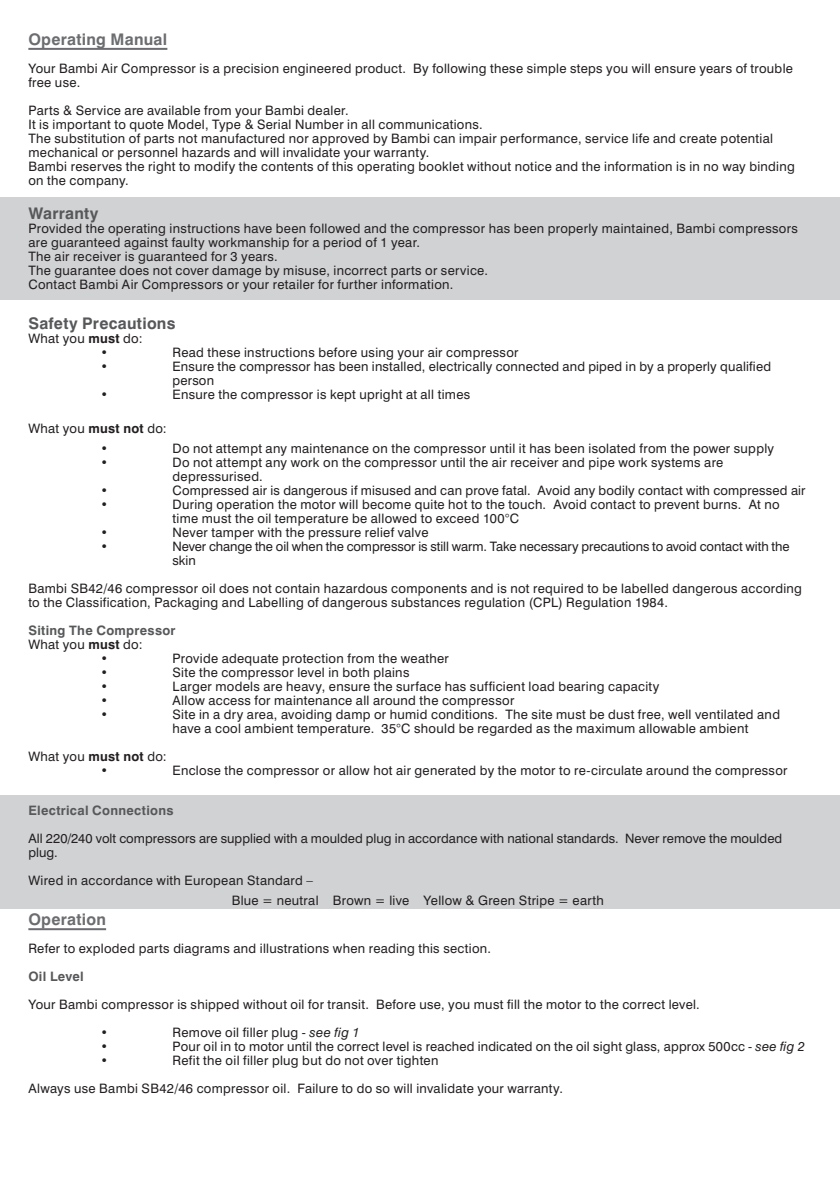
<style>
.page{position:relative;width:840px;height:1191px;background:#fff}
.page>*{position:absolute;margin:0;border:0;box-sizing:border-box;transform-origin:0 0}
.t1{font:700 16px "Swiss 721 BT";letter-spacing:.015em;color:#57585a}
.t2{font:700 16px "Swiss 721 BT";letter-spacing:.015em;color:#6c6d70}
.t3{font:13px/14px "Swiss 721 BT";letter-spacing:.025em;color:#231f20}
.t4{font:13px/28px "Swiss 721 BT";letter-spacing:.005em;color:#231f20}
.t5{font:13px/14px "Swiss 721 BT";letter-spacing:-.005em;color:#231f20}
.t6{font:700 13px "Swiss 721 BT";letter-spacing:.02em;color:#57585a}
.s1{font-weight:700}
.s2{font-weight:700;color:#57585a}
.s3{font-style:italic}
</style>
<div class="page">
<div style="left:0;top:197px;width:839px;height:103px;background:#d1d2d4"></div>
<div style="left:0;top:795px;width:839px;height:114px;background:#d1d2d4"></div>
<hr style="left:28px;top:48px;width:139px;height:2px;background:#6c6d70">
<hr style="left:28px;top:928px;width:78px;height:2px;background:#6c6d70">
<p class="t2" style="left:28px;top:29px;width:140px">Operating Manual</p>
<p class="t3" style="left:28px;top:61px;width:765px">Your Bambi Air Compressor is a precision engineered product. By following these simple steps you will ensure years of trouble free use.</p>
<p class="t3" style="left:28px;top:103px;width:767px">Parts &amp; Service are available from your Bambi dealer.<br>It is important to quote Model, Type &amp; Serial Number in all communications.<br>The substitution of parts not manufactured nor approved by Bambi can impair performance, service life and create potential mechanical or personnel hazards and will invalidate your warranty.<br>Bambi reserves the right to modify the contents of this operating booklet without notice and the information is in no way binding on the company.</p>
<p class="t1" style="left:28px;top:203px;width:72px">Warranty</p>
<p class="t3" style="left:28px;top:221px;width:770px">Provided the operating instructions have been followed and the compressor has been properly maintained, Bambi compressors are guaranteed against faulty workmanship for a period of 1 year.<br>The air receiver is guaranteed for 3 years.<br>The guarantee does not cover damage by misuse, incorrect parts or service.<br>Contact Bambi Air Compressors or your retailer for further information.</p>
<p class="t1" style="left:28px;top:313px;width:148px">Safety Precautions</p>
<p class="t3" style="left:100px;top:331px;width:44px;text-indent:-72px">What you <span class="s1">must</span> do: •</p>
<p class="t3" style="left:172px;top:345px;width:347px">Read these instructions before using your air compressor</p>
<p class="t3" style="left:100px;top:359px;width:9px">•</p>
<p class="t3" style="left:172px;top:359px;width:599px">Ensure the compressor has been installed, electrically connected and piped in by a properly qualified person</p>
<p class="t3" style="left:100px;top:387px;width:9px">•</p>
<p class="t3" style="left:172px;top:387px;width:299px">Ensure the compressor is kept upright at all times</p>
<p class="t3" style="left:100px;top:418px;width:68px;line-height:20px;text-indent:-72px">What you <span class="s1">must not</span> do: •</p>
<p class="t3" style="left:172px;top:441px;width:603px">Do not attempt any maintenance on the compressor until it has been isolated from the power supply</p>
<p class="t3" style="left:100px;top:455px;width:9px">•</p>
<p class="t3" style="left:172px;top:455px;width:552px">Do not attempt any work on the compressor until the air receiver and pipe work systems are depressurised.</p>
<p class="t3" style="left:100px;top:483px;width:9px">•</p>
<p class="t3" style="left:172px;top:483px;width:634px">Compressed air is dangerous if misused and can prove fatal. Avoid any bodily contact with compressed air</p>
<p class="t3" style="left:100px;top:497px;width:9px">•</p>
<p class="t3" style="left:172px;top:497px;width:608px">During operation the motor will become quite hot to the touch. Avoid contact to prevent burns. At no time must the oil temperature be allowed to exceed 100°C</p>
<p class="t3" style="left:100px;top:525px;width:9px">•</p>
<p class="t3" style="left:172px;top:525px;width:257px">Never tamper with the pressure relief valve</p>
<p class="t3" style="left:100px;top:539px;width:9px">•</p>
<p class="t5" style="left:172px;top:539px;width:618px">Never change the oil when the compressor is still warm. Take necessary precautions to avoid contact with the skin</p>
<p class="t3" style="left:28px;top:581px;width:774px">Bambi SB42/46 compressor oil does not contain hazardous components and is not required to be labelled dangerous according to the Classification, Packaging and Labelling of dangerous substances regulation (CPL) Regulation 1984.</p>
<p class="t6" style="left:28px;top:622px;width:149px">Siting The Compressor</p>
<p class="t3" style="left:28px;top:637px;width:116px">What you <span class="s1">must</span> do:</p>
<p class="t3" style="left:100px;top:651px;width:9px">•</p>
<p class="t3" style="left:172px;top:651px;width:278px">Provide adequate protection from the weather</p>
<p class="t3" style="left:100px;top:665px;width:9px">•</p>
<p class="t3" style="left:172px;top:665px;width:238px">Site the compressor level in both plains</p>
<p class="t3" style="left:100px;top:679px;width:9px">•</p>
<p class="t3" style="left:172px;top:679px;width:488px">Larger models are heavy, ensure the surface has sufficient load bearing capacity</p>
<p class="t3" style="left:100px;top:693px;width:9px">•</p>
<p class="t3" style="left:172px;top:693px;width:343px">Allow access for maintenance all around the compressor</p>
<p class="t3" style="left:100px;top:707px;width:9px">•</p>
<p class="t3" style="left:172px;top:707px;width:608px">Site in a dry area, avoiding damp or humid conditions. The site must be dust free, well ventilated and have a cool ambient temperature. 35°C should be regarded as the maximum allowable ambient</p>
<p class="t3" style="left:100px;top:749px;width:68px;text-indent:-72px">What you <span class="s1">must not</span> do: •</p>
<p class="t3" style="left:172px;top:763px;width:616px">Enclose the compressor or allow hot air generated by the motor to re-circulate around the compressor</p>
<p class="t4" style="left:28px;top:796px;width:755px"><span class="s2">Electrical Connections<br></span>All 220/240 volt compressors are supplied with a moulded plug in accordance with national standards. Never remove the moulded</p>
<p class="t3" style="left:28px;top:838px;width:286px;line-height:28px">plug.<br>Wired in accordance with European Standard –</p>
<p class="t3" style="left:231px;top:893px;width:373px">Blue = neutral Brown = live Yellow &amp; Green Stripe = earth</p>
<p class="t2" style="left:28px;top:909px;width:79px">Operation</p>
<p class="t3" style="left:28px;top:941px;width:464px">Refer to exploded parts diagrams and illustrations when reading this section.</p>
<p class="t6" style="left:28px;top:968px;width:57px">Oil Level</p>
<p class="t3" style="left:28px;top:997px;width:672px">Your Bambi compressor is shipped without oil for transit. Before use, you must fill the motor to the correct level.</p>
<p class="t3" style="left:100px;top:1025px;width:9px">•</p>
<p class="t3" style="left:172px;top:1025px;width:188px">Remove oil filler plug - <span class="s3">see fig 1</span></p>
<p class="t3" style="left:100px;top:1039px;width:9px">•</p>
<p class="t3" style="left:172px;top:1039px;width:633px">Pour oil in to motor until the correct level is reached indicated on the oil sight glass, approx 500cc - <span class="s3">see fig 2</span></p>
<p class="t3" style="left:100px;top:1053px;width:9px">•</p>
<p class="t3" style="left:28px;top:1046px;width:536px;line-height:28px;text-indent:144px">Refit the oil filler plug but do not over tighten<br>Always use Bambi SB42/46 compressor oil. Failure to do so will invalidate your warranty.</p>
</div>
